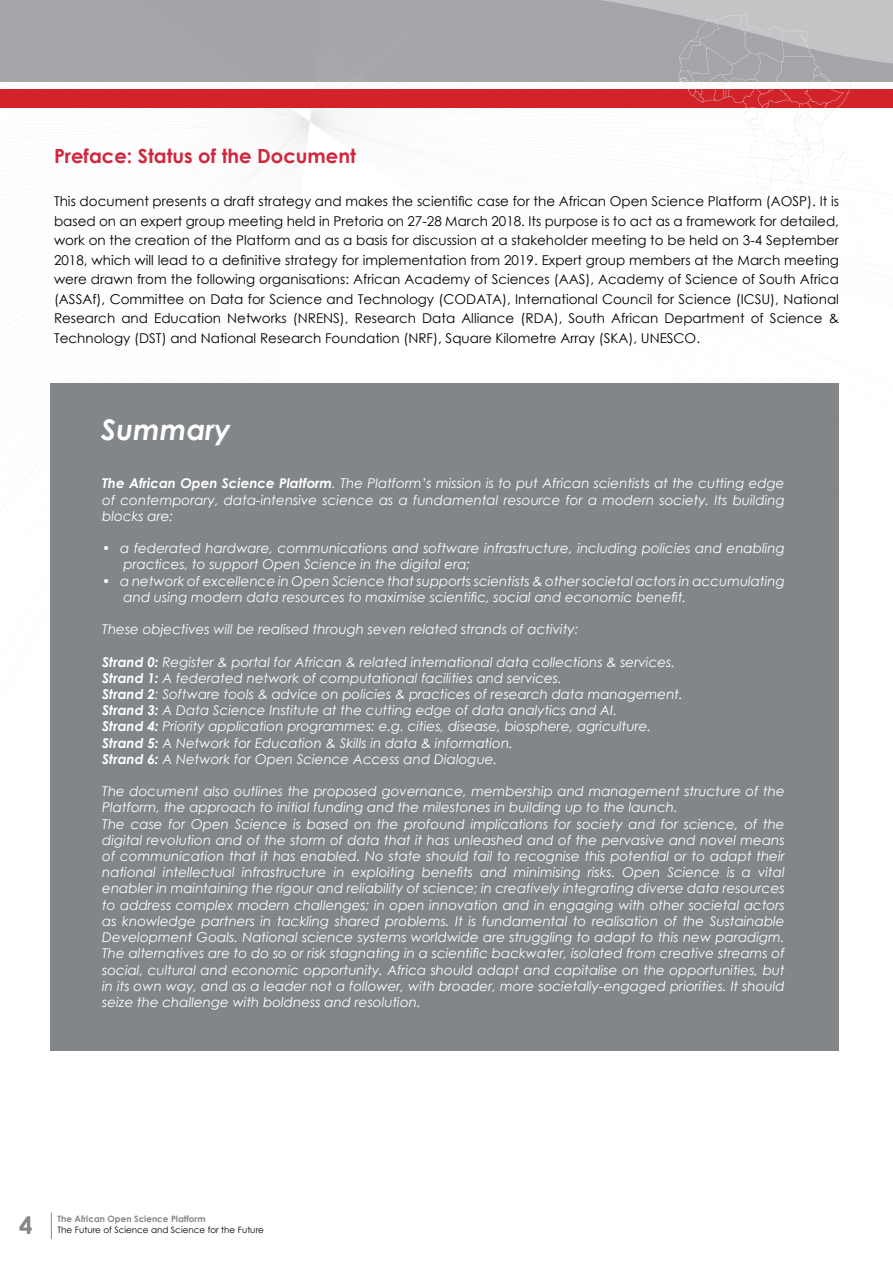
<style>
.page{position:relative;width:893px;height:1263px;background:#fff}
.page>*{position:absolute;margin:0;border:0;box-sizing:border-box;transform-origin:0 0}
.t1{font:italic 700 28.5px "Century Gothic";color:#fff}
.t2{font:700 24px "Century Gothic";color:#828689}
.t3{font:700 19.5px "Century Gothic";color:#d2263e}
.t4{font:italic 13.5px/16.2px "Century Gothic";color:#fff}
.t5{font:13.5px/19.5px "Century Gothic";color:#000;text-align:justify}
.t6{font:8.85px "Century Gothic";color:#000}
.t7{font:700 8.85px "Century Gothic";color:#828689}
.s1{font-weight:700}
</style>
<div class="page">
<svg style="left:51px;top:1212px;width:1px;height:27px"></svg>
<svg style="left:0;top:0;width:893px;height:204px"></svg>
<div style="left:50px;top:383px;width:789px;height:667px;background:#828689"></div>
<h3 class="t3" style="left:54px;top:142px;width:303px">Preface: Status of the Document</h3>
<p class="t5" style="left:54px;top:192px;width:786px">This document presents a draft strategy and makes the scientific case for the African Open Science Platform (AOSP). It is based on an expert group meeting held in Pretoria on 27-28 March 2018. Its purpose is to act as a framework for detailed, work on the creation of the Platform and as a basis for discussion at a stakeholder meeting to be held on 3-4 September 2018, which will lead to a definitive strategy for implementation from 2019. Expert group members at the March meeting were drawn from the following organisations: African Academy of Sciences (AAS), Academy of Science of South Africa (ASSAf), Committee on Data for Science and Technology (CODATA), International Council for Science (ICSU), National Research and Education Networks (NRENS), Research Data Alliance (RDA), South African Department of Science &amp; Technology (DST) and National Research Foundation (NRF), Square Kilometre Array (SKA), UNESCO.</p>
<h1 class="t1" style="left:101px;top:408px;width:131px">Summary</h1>
<p class="t4" style="left:102px;top:475px;width:684px;text-align:justify"><span class="s1">The African Open Science Platform</span>. The Platform’s mission is to put African scientists at the cutting edge of contemporary, data-intensive science as a fundamental resource for a modern society. Its building blocks are:</p>
<p class="t4" style="left:124px;top:540px;width:663px;text-indent:-21px">• a federated hardware, communications and software infrastructure, including policies and enabling practices, to support Open Science in the digital era;</p>
<p class="t4" style="left:124px;top:572px;width:663px;text-indent:-21px">• a network of excellence in Open Science that supports scientists &amp; other societal actors in accumulating and using modern data resources to maximise scientific, social and economic benefit.</p>
<p class="t4" style="left:102px;top:621px;width:478px">These objectives will be realised through seven related strands of activity:</p>
<p class="t4" style="left:102px;top:653px;width:582px"><span class="s1">Strand 0:</span> Register &amp; portal for African &amp; related international data collections &amp; services.<br><span class="s1">Strand 1:</span> A federated network of computational facilities and services.<br><span class="s1">Strand 2</span>: Software tools &amp; advice on policies &amp; practices of research data management.<br><span class="s1">Strand 3:</span> A Data Science Institute at the cutting edge of data analytics and AI.<br><span class="s1">Strand 4:</span> Priority application programmes: e.g. cities, disease, biosphere, agriculture.<br><span class="s1">Strand 5:</span> A Network for Education &amp; Skills in data &amp; information.<br><span class="s1">Strand 6:</span> A Network for Open Science Access and Dialogue.</p>
<p class="t4" style="left:102px;top:783px;width:684px">The document also outlines the proposed governance, membership and management structure of the Platform, the approach to initial funding and the milestones in building up to the launch.<br>The case for Open Science is based on the profound implications for society and for science, of the digital revolution and of the storm of data that it has unleashed and of the pervasive and novel means of communication that it has enabled. No state should fail to recognise this potential or to adapt their national intellectual infrastructure in exploiting benefits and minimising risks. Open Science is a vital enabler in maintaining the rigour and reliability of science; in creatively integrating diverse data resources to address complex modern challenges; in open innovation and in engaging with other societal actors as knowledge partners in tackling shared problems. It is fundamental to realisation of the Sustainable Development Goals. National science systems worldwide are struggling to adapt to this new paradigm.<br>The alternatives are to do so or risk stagnating in a scientific backwater, isolated from creative streams of social, cultural and economic opportunity. Africa should adapt and capitalise on the opportunities, but in its own way, and as a leader not a follower, with broader, more societally-engaged priorities. It should seize the challenge with boldness and resolution.</p>
<p class="t7" style="left:58px;top:1212px;width:150px">The African Open Science Platform</p>
<h2 class="t2" style="left:19px;top:1206px;width:15px">4</h2>
<p class="t6" style="left:58px;top:1223px;width:208px">The Future of Science and Science for the Future</p>
</div>
